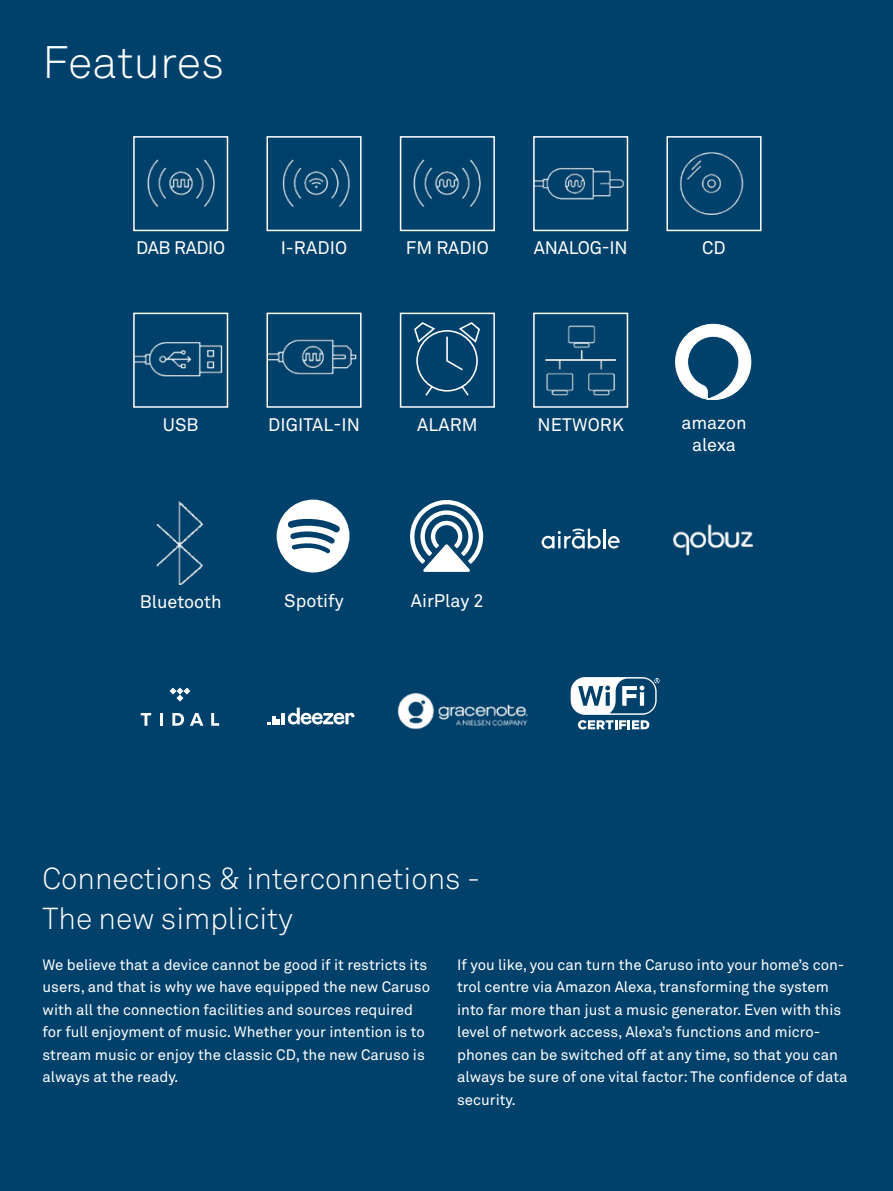
<style>
.page{position:relative;width:893px;height:1191px;background:#00416b}
.page>*{position:absolute;margin:0;border:0;box-sizing:border-box;transform-origin:0 0}
.t1{font:300 45px "Akkurat Std";color:#fff}
.t2{font:300 30px/39.6px "Akkurat Std";color:#fff}
.t3{font:18px/21.6px "Akkurat Std";color:#fff;text-align:center}
.t4{font:18px "Akkurat Std";letter-spacing:-.02em;color:#fff}
.t5{font:15px/22.5px "Akkurat Std";color:#fff}
</style>
<div class="page">
<hr style="left:603px;top:528px;width:2px;height:20px;background:#fff">
<svg style="left:608px;top:536px;width:12px;height:12px"></svg>
<svg style="left:542px;top:528px;width:59px;height:20px"></svg>
<img style="left:673px;top:524px;width:80px;height:32px">
<svg style="left:170px;top:687px;width:20px;height:14px"></svg>
<svg style="left:141px;top:713px;width:10px;height:12px"></svg>
<svg style="left:160px;top:713px;width:3px;height:12px"></svg>
<svg style="left:211px;top:713px;width:8px;height:12px"></svg>
<svg style="left:172px;top:713px;width:12px;height:12px"></svg>
<svg style="left:190px;top:713px;width:13px;height:12px"></svg>
<img style="left:136px;top:341px;width:87px;height:36px">
<div style="left:133px;top:313px;width:95px;height:95px;border:2px solid #fff"></div>
<img style="left:269px;top:339px;width:88px;height:36px">
<div style="left:266px;top:313px;width:96px;height:95px;border:2px solid #fff"></div>
<img style="left:536px;top:167px;width:89px;height:33px">
<div style="left:533px;top:136px;width:95px;height:95px;border:2px solid #fff"></div>
<img style="left:282px;top:159px;width:68px;height:48px">
<div style="left:266px;top:136px;width:96px;height:95px;border:2px solid #fff"></div>
<img style="left:413px;top:159px;width:68px;height:48px">
<div style="left:400px;top:136px;width:95px;height:95px;border:2px solid #fff"></div>
<img style="left:147px;top:159px;width:68px;height:48px">
<div style="left:133px;top:136px;width:95px;height:95px;border:2px solid #fff"></div>
<img style="left:545px;top:325px;width:72px;height:71px">
<div style="left:533px;top:313px;width:95px;height:95px;border:2px solid #fff"></div>
<svg style="left:410px;top:500px;width:73px;height:72px"></svg>
<svg style="left:277px;top:499px;width:72px;height:73px"></svg>
<svg style="left:675px;top:324px;width:76px;height:76px"></svg>
<img style="left:156px;top:501px;width:48px;height:84px">
<div style="left:416px;top:330px;width:62px;height:61px;border:2px solid #fff;border-radius:50%"></div>
<svg style="left:425px;top:384px;width:9px;height:12px"></svg>
<svg style="left:460px;top:384px;width:9px;height:12px"></svg>
<svg style="left:414px;top:322px;width:22px;height:22px"></svg>
<svg style="left:445px;top:322px;width:35px;height:49px"></svg>
<div style="left:400px;top:313px;width:95px;height:95px;border:2px solid #fff"></div>
<img style="left:679px;top:152px;width:65px;height:63px">
<div style="left:666px;top:136px;width:95px;height:95px;border:2px solid #fff"></div>
<svg style="left:268px;top:707px;width:86px;height:17px"></svg>
<svg style="left:571px;top:677px;width:88px;height:52px"></svg>
<img style="left:397px;top:693px;width:131px;height:37px">
<h1 class="t1" style="left:43px;top:35px;width:183px">Features</h1>
<p class="t4" style="left:136px;top:237px;width:91px">DAB RADIO</p>
<p class="t3" style="left:281px;top:237px;width:68px">I-RADIO</p>
<p class="t3" style="left:406px;top:237px;width:85px">FM RADIO</p>
<p class="t3" style="left:534px;top:237px;width:95px">ANALOG-IN</p>
<p class="t3" style="left:702px;top:237px;width:25px">CD</p>
<p class="t3" style="left:163px;top:413px;width:37px">USB</p>
<p class="t3" style="left:268px;top:413px;width:94px">DIGITAL-IN</p>
<p class="t3" style="left:417px;top:413px;width:62px">ALARM</p>
<p class="t3" style="left:537px;top:413px;width:88px">NETWORK</p>
<p class="t3" style="left:140px;top:591px;width:83px">Bluetooth</p>
<p class="t3" style="left:284px;top:590px;width:61px">Spotify</p>
<p class="t3" style="left:411px;top:590px;width:74px">AirPlay 2</p>
<p class="t3" style="left:681px;top:412px;width:67px">amazon alexa</p>
<h2 class="t2" style="left:43px;top:858px;width:439px">Connections &amp; interconnetions -<br>The new simplicity</h2>
<p class="t5" style="left:43px;top:953px;width:389px">We believe that a device cannot be good if it restricts its users, and that is why we have equipped the new Caruso with all the connection facilities and sources required for full enjoyment of music. Whether your intention is to stream music or enjoy the classic CD, the new Caruso is always at the ready.</p>
<p class="t5" style="left:457px;top:953px;width:392px">If you like, you can turn the Caruso into your home’s con&shy;trol centre via Amazon Alexa, transforming the system into far more than just a music generator. Even with this level of network access, Alexa’s functions and micro&shy;phones can be switched off at any time, so that you can always be sure of one vital factor: The confidence of data security.</p>
</div>
